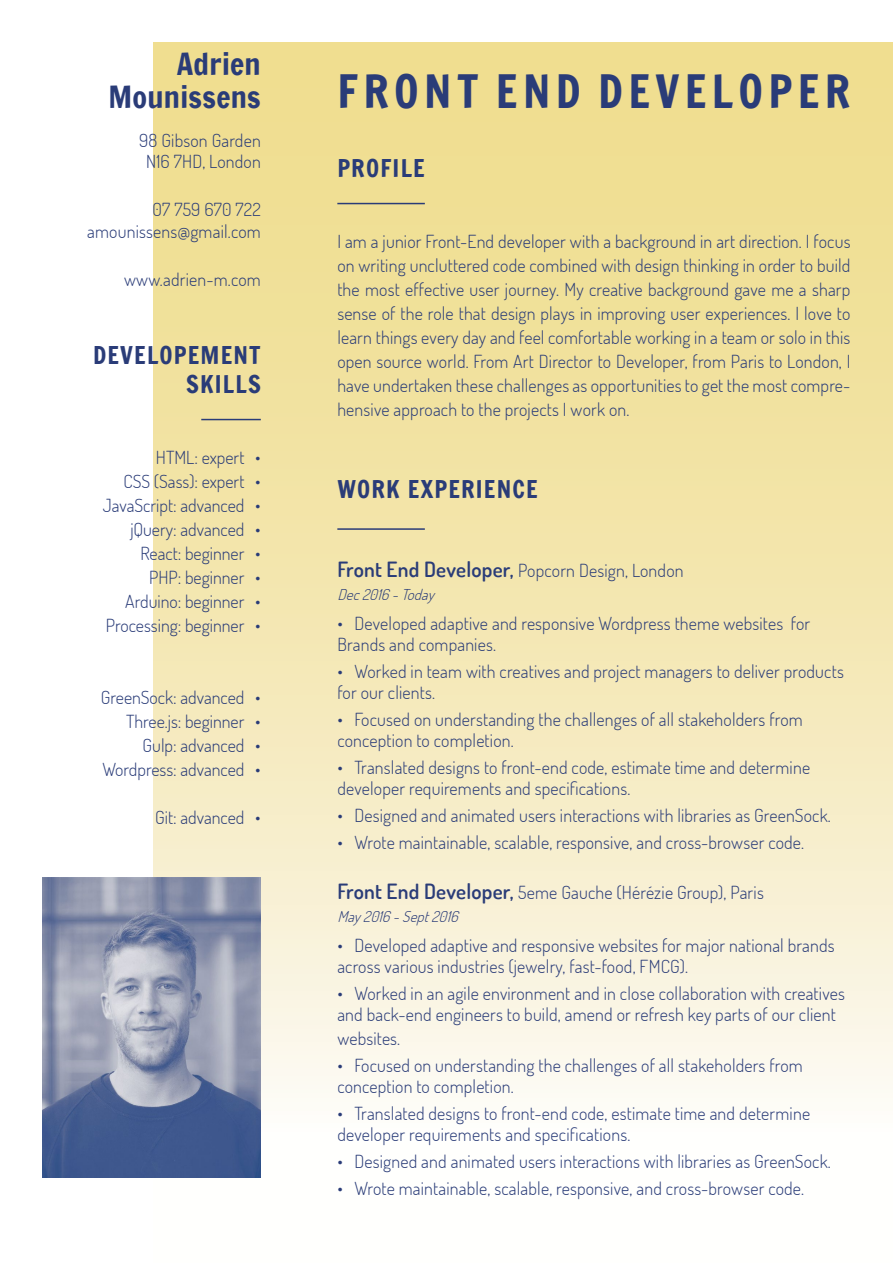
<style>
.page{position:relative;width:893px;height:1263px;background:#fff}
.page>*{position:absolute;margin:0;border:0;box-sizing:border-box;transform-origin:0 0}
.t1{font:45px "Francois One";color:#2a3c78}
.t2{font:30px/33px "Francois One";letter-spacing:.01em;color:#2a3c78;text-align:right}
.t3{font:24px/28.8px "Francois One";letter-spacing:.05em;color:#2a3c78;text-align:right}
.t4{font:300 18px/24px "Dosis";letter-spacing:.01em;color:#2a3c78}
.t5{font:italic 300 15px "Dosis";color:#2a3c78}
.s1{font-weight:600;font-size:21px}
</style>
<div class="page">
<div style="left:154px;top:43px;width:739px;height:1220px;background:linear-gradient(to bottom,#edd97f,#fefdfd)"></div>
<hr style="left:201px;top:419px;width:60px;height:1px;background:#2a3c78">
<img style="left:43px;top:877px;width:218px;height:300px">
<hr style="left:337px;top:203px;width:88px;height:1px;background:#2a3c78">
<hr style="left:337px;top:528px;width:88px;height:2px;background:#2a3c78">
<h2 class="t2" style="left:109px;top:47px;width:154px">Adrien<br>Mounissens</h2>
<p class="t4" style="left:139px;top:129px;width:123px;line-height:21.6px;text-align:center">98 Gibson Garden<br>N16 7HD, London</p>
<p class="t4" style="left:87px;top:198px;width:175px;line-height:21.6px;text-align:right">07 759 670 722 amounissens@gmail.com</p>
<p class="t4" style="left:124px;top:267px;width:138px">www.adrien-m.com</p>
<h3 class="t3" style="left:93px;top:341px;width:169px">DEVELOPEMENT<br>SKILLS</h3>
<p class="t4" style="left:103px;top:445px;width:159px;text-align:right">HTML: expert •<br>CSS (Sass): expert •<br>JavaScript: advanced • jQuery: advanced •<br>React: beginner •<br>PHP: beginner •<br>Arduino: beginner •<br>Processing: beginner •</p>
<p class="t4" style="left:101px;top:685px;width:161px;text-align:right">GreenSock: advanced •<br>Three.js: beginner •<br>Gulp: advanced •<br>Wordpress: advanced •</p>
<p class="t4" style="left:155px;top:805px;width:107px">Git: advanced •</p>
<h1 class="t1" style="left:337px;top:59px;width:55px">Front</h1>
<h1 class="t1" style="left:496px;top:59px;width:161px">End Developer</h1>
<h3 class="t3" style="left:337px;top:154px;width:89px">PROFILE</h3>
<p class="t4" style="left:337px;top:229px;width:515px;text-align:justify">I am a junior Front-End developer with a background in art direction. I focus on writing uncluttered code combined with design thinking in order to build the most effective user journey. My creative background gave me a sharp sense of the role that design plays in improving user experiences. I love to learn things every day and feel comfortable working in a team or solo in this open source world. From Art Director to Developer, from Paris to London, I have undertaken these challenges as opportunities to get the most compre&shy;hensive approach to the projects I work on.</p>
<h3 class="t3" style="left:337px;top:474px;width:202px">WORK EXPERIENCE</h3>
<p class="t4" style="left:337px;top:558px;width:348px"><span class="s1">Front End Developer,</span> Popcorn Design, London</p>
<p class="t5" style="left:337px;top:584px;width:103px">Dec2016-Today</p>
<p class="t4" style="left:337px;top:612px;width:474px;line-height:21px">• Developed adaptive and responsive Wordpress theme websites for<br>Brands and companies.</p>
<p class="t4" style="left:337px;top:660px;width:508px;line-height:21px">• Worked in team with creatives and project managers to deliver products for our clients.</p>
<p class="t4" style="left:337px;top:708px;width:467px;line-height:21px">• Focused on understanding the challenges of all stakeholders from conception to completion.</p>
<p class="t4" style="left:337px;top:756px;width:474px;line-height:21px">• Translated designs to front-end code, estimate time and determine developer requirements and specifications.</p>
<p class="t4" style="left:337px;top:802px;width:495px">• Designed and animated users interactions with libraries as GreenSock.</p>
<p class="t4" style="left:337px;top:829px;width:468px">• Wrote maintainable, scalable, responsive, and cross-browser code.</p>
<p class="t4" style="left:337px;top:880px;width:428px"><span class="s1">Front End Developer,</span> 5eme Gauche (Hérézie Group), Paris</p>
<p class="t5" style="left:337px;top:906px;width:127px">May2016-Sept2016</p>
<p class="t4" style="left:337px;top:934px;width:499px;line-height:21px">• Developed adaptive and responsive websites for major national brands across various industries (jewelry, fast-food, FMCG).</p>
<p class="t4" style="left:337px;top:982px;width:509px;line-height:21px">• Worked in an agile environment and in close collaboration with creatives and back-end engineers to build, amend or refresh key parts of our client</p>
<p class="t4" style="left:337px;top:1025px;width:64px">websites.</p>
<p class="t4" style="left:337px;top:1054px;width:467px;line-height:21px">• Focused on understanding the challenges of all stakeholders from conception to completion.</p>
<p class="t4" style="left:337px;top:1102px;width:474px;line-height:21px">• Translated designs to front-end code, estimate time and determine developer requirements and specifications.</p>
<p class="t4" style="left:337px;top:1148px;width:495px">• Designed and animated users interactions with libraries as GreenSock.</p>
<p class="t4" style="left:337px;top:1175px;width:468px">• Wrote maintainable, scalable, responsive, and cross-browser code.</p>
</div>
